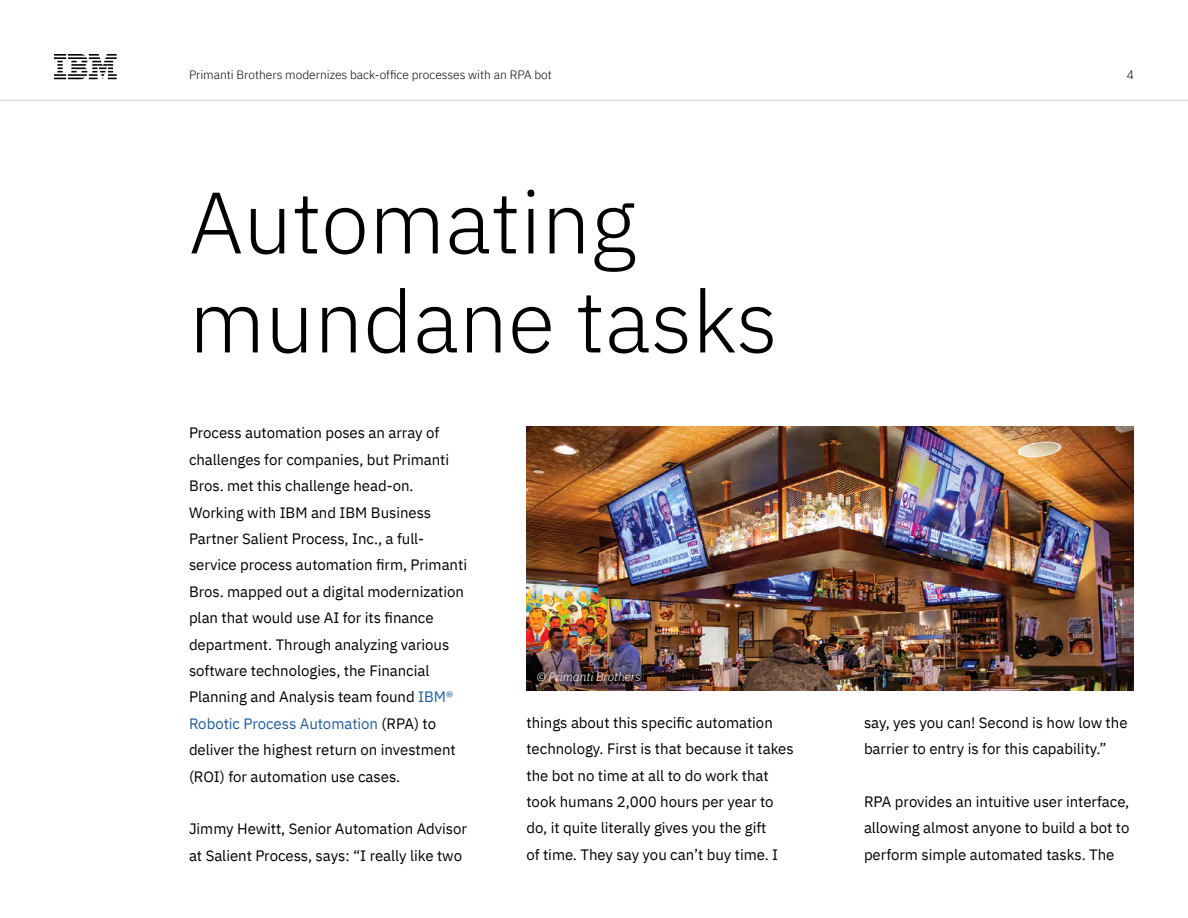
<style>
.page{position:relative;width:1188px;height:918px;background:#fff}
.page>*{position:absolute;margin:0;border:0;box-sizing:border-box;transform-origin:0 0}
.t1{font:300 87px/99px "IBM Plex Sans";color:#000}
.t2{font:15px/26.4px "IBM Plex Sans";letter-spacing:-.005em;color:#000}
.t3{font:300 12px "IBM Plex Sans";color:#000101}
.t4{font:italic 300 12px "IBM Plex Sans";color:#fff}
.s1{color:#215e9e}
</style>
<div class="page">
<hr style="left:0;top:100px;width:1188px;height:1px;background:#d1d3d4">
<svg style="left:54px;top:54px;width:63px;height:25px"></svg>
<img style="left:526px;top:427px;width:608px;height:263px">
<p class="t3" style="left:189px;top:66px;width:364px">Primanti Brothers modernizes back-office processes with an RPA bot</p>
<p class="t3" style="left:1127px;top:66px;width:9px">4</p>
<h1 class="t1" style="left:189px;top:166px;width:590px">Automating mundane tasks</h1>
<p class="t2" style="left:189px;top:419px;width:280px">Process automation poses an array of challenges for companies, but Primanti Bros. met this challenge head-on.<br>Working with IBM and IBM Business Partner Salient Process, Inc., a full&shy;service process automation firm, Primanti Bros. mapped out a digital modernization plan that would use AI for its finance department. Through analyzing various software technologies, the Financial Planning and Analysis team found <span class="s1">IBM® Robotic Process Automation</span> (RPA) to deliver the highest return on investment (ROI) for automation use cases.</p>
<p class="t2" style="left:189px;top:815px;width:280px">Jimmy Hewitt, Senior Automation Advisor at Salient Process, says: “I really like two</p>
<p class="t4" style="left:537px;top:668px;width:105px">© Primanti Brothers</p>
<p class="t2" style="left:526px;top:708px;width:269px">things about this specific automation technology. First is that because it takes the bot no time at all to do work that took humans 2,000 hours per year to do, it quite literally gives you the gift<br>of time. They say you can’t buy time. I</p>
<p class="t2" style="left:864px;top:708px;width:265px">say, yes you can! Second is how low the barrier to entry is for this capability.”</p>
<p class="t2" style="left:864px;top:787px;width:267px;text-align:justify">RPA provides an intuitive user interface, allowing almost anyone to build a bot to perform simple automated tasks. The</p>
</div>
